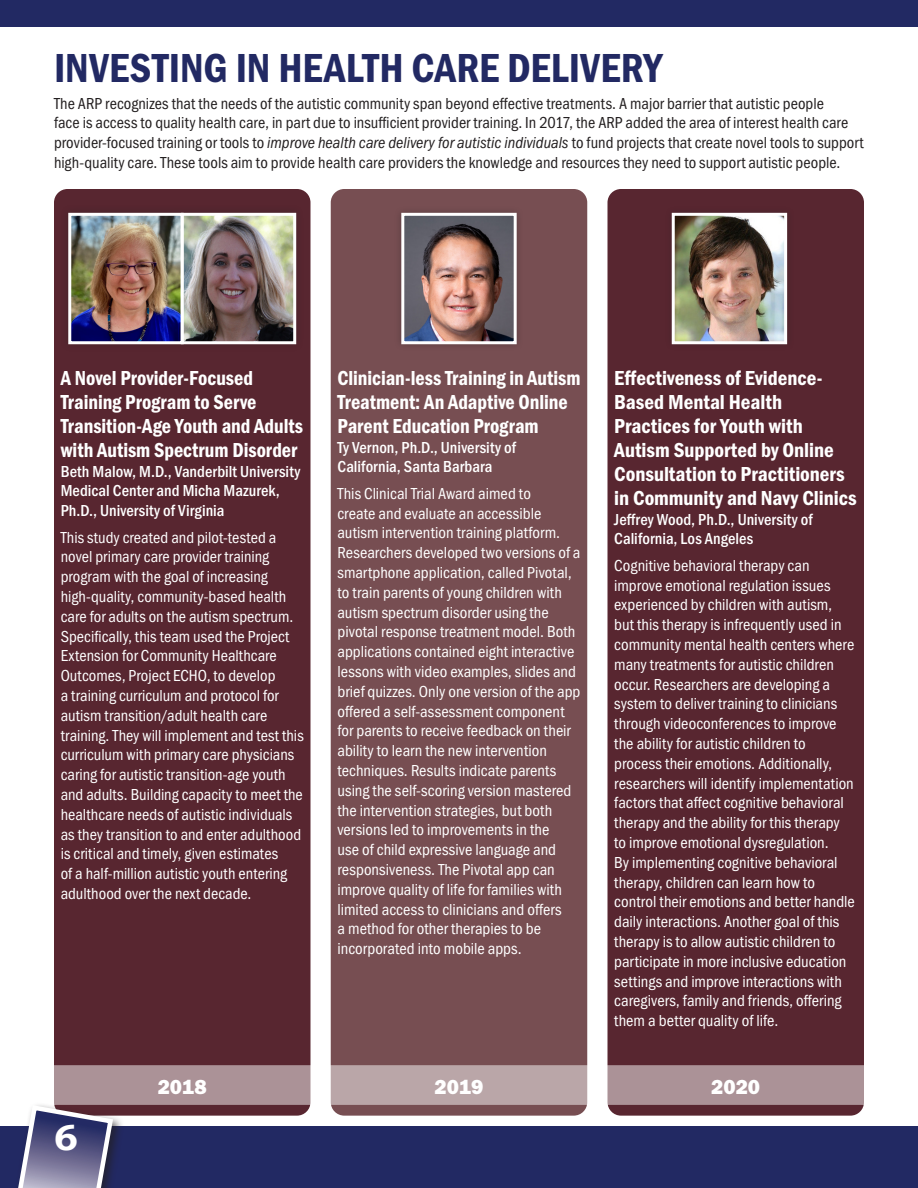
<style>
.page{position:relative;width:918px;height:1188px;background:#fff}
.page>*{position:absolute;margin:0;border:0;box-sizing:border-box;transform-origin:0 0}
._2021_Headline{font:42px "Franklin Gothic URW Con Dem";letter-spacing:.005em;color:#222963}
.t1{font:700 36px "Bookman Old Style";color:#fff}
.new_head_level_1{font:21px/24px "Franklin Gothic URW Con Dem";color:#fff;scale:.96 1}
.new_head_level_1-2{font:21px/24px "Franklin Gothic URW Con Dem";color:#fff}
._2021_Body{font:21px "Franklin Gothic URW Hea";letter-spacing:-.005em;color:#fff}
._2021_Body-2{font:16.5px/19.8px "Franklin Gothic URW Con Boo";color:#fff}
._2021_Body-3{font:16.5px/19.8px "Franklin Gothic URW Con Boo";letter-spacing:.005em;color:#231f20}
._2021_Body-4{font:500 16.5px/19.8px "Franklin Gothic URW Con";letter-spacing:.005em;color:#fff}
.s1{font-family:"Franklin Gothic URW Con Boo Ita"}
</style>
<div class="page">
<div style="left:54px;top:189px;width:256px;height:927px;background:#582630;border-radius:14px"></div>
<div style="left:331px;top:189px;width:256px;height:927px;background:#774e52;border-radius:14px"></div>
<div style="left:608px;top:189px;width:256px;height:927px;background:#582630;border-radius:14px"></div>
<div style="left:60px;top:205px;width:244px;height:148px;background:#231f20;opacity:.35"></div>
<img style="left:72px;top:217px;width:108px;height:123px">
<div style="left:68px;top:213px;width:116px;height:131px;border:3px solid #fff"></div>
<img style="left:185px;top:217px;width:107px;height:123px">
<div style="left:181px;top:213px;width:115px;height:131px;border:3px solid #fff"></div>
<div style="left:394px;top:206px;width:130px;height:145px;background:#231f20;opacity:.35"></div>
<img style="left:405px;top:217px;width:108px;height:123px">
<div style="left:401px;top:213px;width:116px;height:131px;border:3px solid #fff"></div>
<div style="left:665px;top:206px;width:129px;height:145px;background:#231f20;opacity:.35"></div>
<img style="left:676px;top:217px;width:107px;height:123px">
<div style="left:672px;top:213px;width:115px;height:131px;border:3px solid #fff"></div>
<svg style="left:0;top:1065px;width:918px;height:123px"></svg>
<div style="left:0;top:0;width:918px;height:27px;background:#222963"></div>
<p class="_2021_Headline" style="left:54px;top:40px;width:610px">INVESTING IN HEALTH CARE DELIVERY</p>
<p class="_2021_Body-3" style="left:54px;top:93px;width:811px">The ARP recognizes that the needs of the autistic community span beyond effective treatments. A major barrier that autistic people<br>face is access to quality health care, in part due to insufficient provider training. In 2017, the ARP added the area of interest health care provider-focused training or tools to <span class="s1">improve health care delivery for autistic individuals</span> to fund projects that create novel tools to support high-quality care. These tools aim to provide health care providers the knowledge and resources they need to support autistic people.</p>
<p class="new_head_level_1" style="left:61px;top:365px;width:254px">A Novel Provider-Focused<br>Training Program to Serve<br>Transition-Age Youth and Adults with Autism Spectrum Disorder</p>
<p class="_2021_Body-4" style="left:61px;top:461px;width:241px">Beth Malow, M.D., Vanderbilt University<br>Medical Center and Micha Mazurek,<br>Ph.D., University of Virginia</p>
<p class="_2021_Body-2" style="left:61px;top:527px;width:245px">This study created and pilot-tested a novel primary care provider training program with the goal of increasing high-quality, community-based health care for adults on the autism spectrum.<br>Specifically, this team used the Project Extension for Community Healthcare Outcomes, Project ECHO, to develop<br>a training curriculum and protocol for autism transition/adult health care training. They will implement and test this curriculum with primary care physicians caring for autistic transition-age youth and adults. Building capacity to meet the healthcare needs of autistic individuals as they transition to and enter adulthood is critical and timely, given estimates<br>of a half-million autistic youth entering adulthood over the next decade.</p>
<p class="new_head_level_1" style="left:338px;top:365px;width:255px">Clinician-less Training in Autism<br>Treatment: An Adaptive Online<br>Parent Education Program</p>
<p class="_2021_Body-4" style="left:338px;top:437px;width:180px">Ty Vernon, Ph.D., University of<br>California, Santa Barbara</p>
<p class="_2021_Body-2" style="left:338px;top:483px;width:244px">This Clinical Trial Award aimed to<br>create and evaluate an accessible autism intervention training platform.<br>Researchers developed two versions of a smartphone application, called Pivotal, to train parents of young children with autism spectrum disorder using the pivotal response treatment model. Both applications contained eight interactive lessons with video examples, slides and brief quizzes. Only one version of the app offered a self-assessment component for parents to receive feedback on their ability to learn the new intervention techniques. Results indicate parents using the self-scoring version mastered the intervention strategies, but both versions led to improvements in the<br>use of child expressive language and responsiveness. The Pivotal app can improve quality of life for families with limited access to clinicians and offers<br>a method for other therapies to be incorporated into mobile apps.</p>
<p class="new_head_level_1-2" style="left:614px;top:365px;width:244px">Effectiveness of Evidence-<br>Based Mental Health<br>Practices for Youth with<br>Autism Supported by Online<br>Consultation to Practitioners in Community and Navy Clinics</p>
<p class="_2021_Body-4" style="left:614px;top:509px;width:200px">Jeffrey Wood, Ph.D., University of<br>California, Los Angeles</p>
<p class="_2021_Body-2" style="left:614px;top:555px;width:242px">Cognitive behavioral therapy can improve emotional regulation issues experienced by children with autism, but this therapy is infrequently used in community mental health centers where many treatments for autistic children occur. Researchers are developing a system to deliver training to clinicians through videoconferences to improve the ability for autistic children to process their emotions. Additionally, researchers will identify implementation factors that affect cognitive behavioral therapy and the ability for this therapy to improve emotional dysregulation.<br>By implementing cognitive behavioral therapy, children can learn how to control their emotions and better handle daily interactions. Another goal of this therapy is to allow autistic children to participate in more inclusive education settings and improve interactions with caregivers, family and friends, offering them a better quality of life.</p>
<h2 class="t1" style="left:54px;top:1116px;width:25px">6</h2>
<p class="_2021_Body" style="left:158px;top:1073px;width:50px">2018</p>
<p class="_2021_Body" style="left:435px;top:1073px;width:50px">2019</p>
<p class="_2021_Body" style="left:711px;top:1073px;width:50px">2020</p>
</div>
